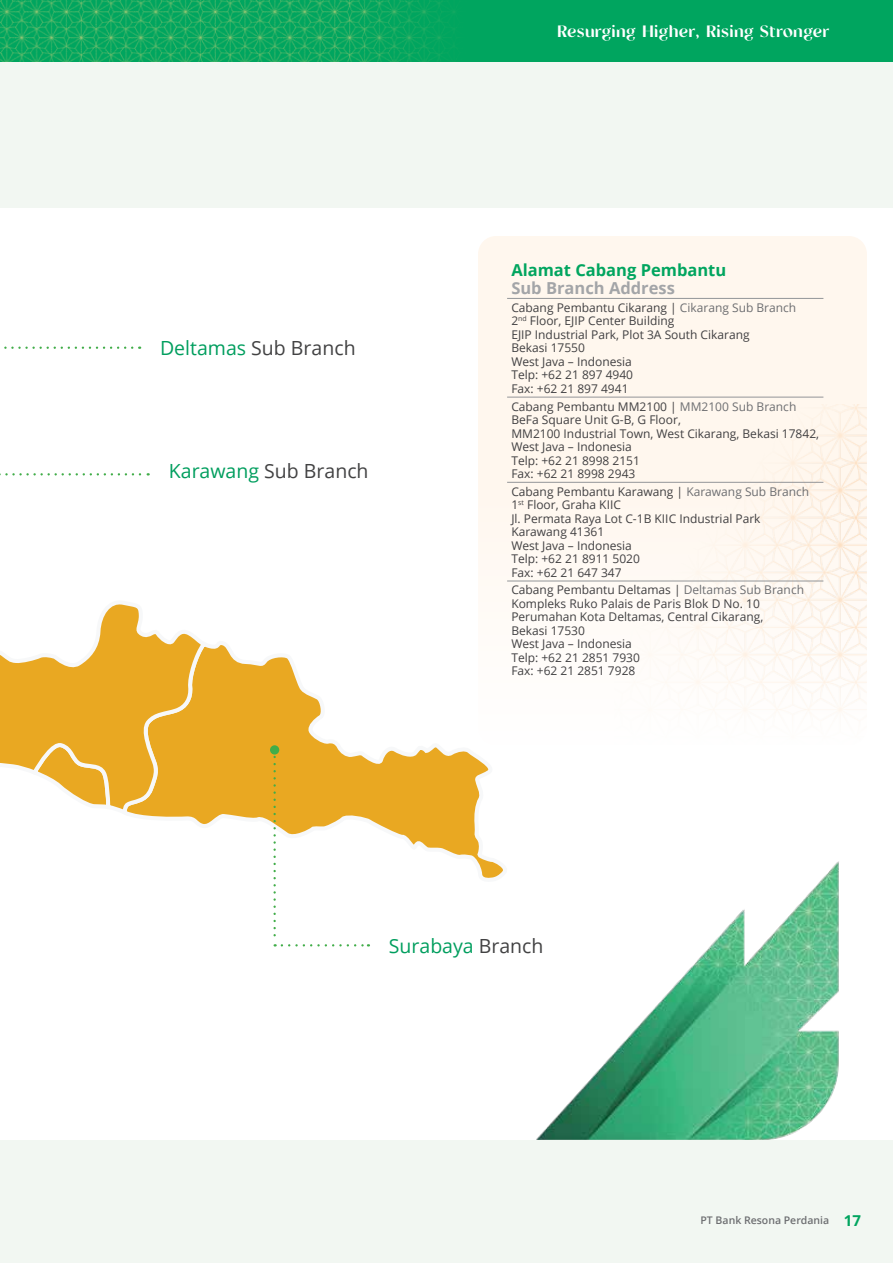
<style>
.page{position:relative;width:893px;height:1263px;background:#fff}
.page>*{position:absolute;margin:0;border:0;box-sizing:border-box;transform-origin:0 0}
.t1{font:19.5px "Open Sans";color:#424243}
.t2{font:19.5px "Open Sans";color:#009e5e}
.t3{font:16.5px "Tangerine";letter-spacing:.02em;color:#fff}
.t4{font:700 16.5px "Open Sans";color:#00a55f}
.t5{font:700 16.5px "Open Sans";color:#a3a5a8}
.t6{font:12px/13.5px "Open Sans";color:#414042}
.t7{font:600 10.5px "Open Sans";color:#6d6e71}
.s1{color:#009e5e}
.s2{color:#6d6e71}
.s3{color:#424243}
.s4{font-weight:700;font-size:15px;color:#00a55f}
</style>
<div class="page">
<div style="left:0;top:0;width:893px;height:64px;background:#00a55f"></div>
<img style="left:0;top:0;width:455px;height:62px">
<div style="left:0;top:62px;width:893px;height:1201px;background:#f2f7f2"></div>
<div style="left:0;top:208px;width:893px;height:932px;background:#fff"></div>
<div style="left:478px;top:236px;width:389px;height:509px;background:#fff7ee;border-radius:18px"></div>
<img style="left:615px;top:405px;width:252px;height:340px">
<svg style="left:196px;top:645px;width:318px;height:233px"></svg>
<svg style="left:0;top:604px;width:210px;height:215px;fill:#e9a822"></svg>
<svg style="left:273px;top:757px;width:3px;height:189px"></svg>
<svg style="left:282px;top:944px;width:87px;height:2px"></svg>
<div style="left:270px;top:745px;width:9px;height:9px;background:#41ad49;border-radius:50%"></div>
<svg style="left:4px;top:347px;width:136px;height:2px"></svg>
<svg style="left:0;top:473px;width:149px;height:2px"></svg>
<hr style="left:507px;top:298px;width:316px;height:1px;background:#939598">
<hr style="left:507px;top:397px;width:316px;height:1px;background:#939598">
<hr style="left:507px;top:482px;width:316px;height:1px;background:#939598">
<hr style="left:507px;top:581px;width:316px;height:1px;background:#939598">
<img style="left:536px;top:861px;width:303px;height:279px">
<h1 class="t1" style="left:160px;top:335px;width:197px"><span class="s1">Deltamas</span> Sub Branch</h1>
<h1 class="t1" style="left:169px;top:458px;width:201px"><span class="s1">Karawang</span> Sub Branch</h1>
<h2 class="t3" style="left:557px;top:22px;width:274px">Resurging Higher, Rising Stronger</h2>
<h2 class="t4" style="left:511px;top:258px;width:216px">Alamat Cabang Pembantu</h2>
<h2 class="t5" style="left:511px;top:276px;width:165px">Sub Branch Address</h2>
<p class="t6" style="left:511px;top:300px;width:286px">Cabang Pembantu Cikarang | <span class="s2">Cikarang Sub Branch<br></span>2<sup>nd</sup> Floor, EJIP Center Building<br>EJIP Industrial Park, Plot 3A South Cikarang<br>Bekasi 17550<br>West Java – Indonesia<br>Telp: +62 21 897 4940<br>Fax: +62 21 897 4941</p>
<p class="t6" style="left:511px;top:399px;width:309px">Cabang Pembantu MM2100 | <span class="s2">MM2100 Sub Branch<br></span>BeFa Square Unit G-B, G Floor,<br>MM2100 Industrial Town, West Cikarang, Bekasi 17842,<br>West Java – Indonesia<br>Telp: +62 21 8998 2151<br>Fax: +62 21 8998 2943</p>
<p class="t6" style="left:511px;top:484px;width:299px">Cabang Pembantu Karawang | <span class="s2">Karawang Sub Branch<br></span>1<sup>st</sup> Floor, Graha KIIC<br>Jl. Permata Raya Lot C-1B KIIC Industrial Park<br>Karawang 41361<br>West Java – Indonesia<br>Telp: +62 21 8911 5020<br>Fax: +62 21 647 347</p>
<p class="t6" style="left:511px;top:583px;width:294px">Cabang Pembantu Deltamas | <span class="s2">Deltamas Sub Branch<br></span>Kompleks Ruko Palais de Paris Blok D No. 10<br>Perumahan Kota Deltamas, Central Cikarang,<br>Bekasi 17530<br>West Java – Indonesia<br>Telp: +62 21 2851 7930<br>Fax: +62 21 2851 7928</p>
<h1 class="t2" style="left:389px;top:932px;width:156px">Surabaya <span class="s3">Branch</span></h1>
<p class="t7" style="left:700px;top:1213px;width:162px">PT Bank Resona Perdania <span class="s4">17</span></p>
</div>
